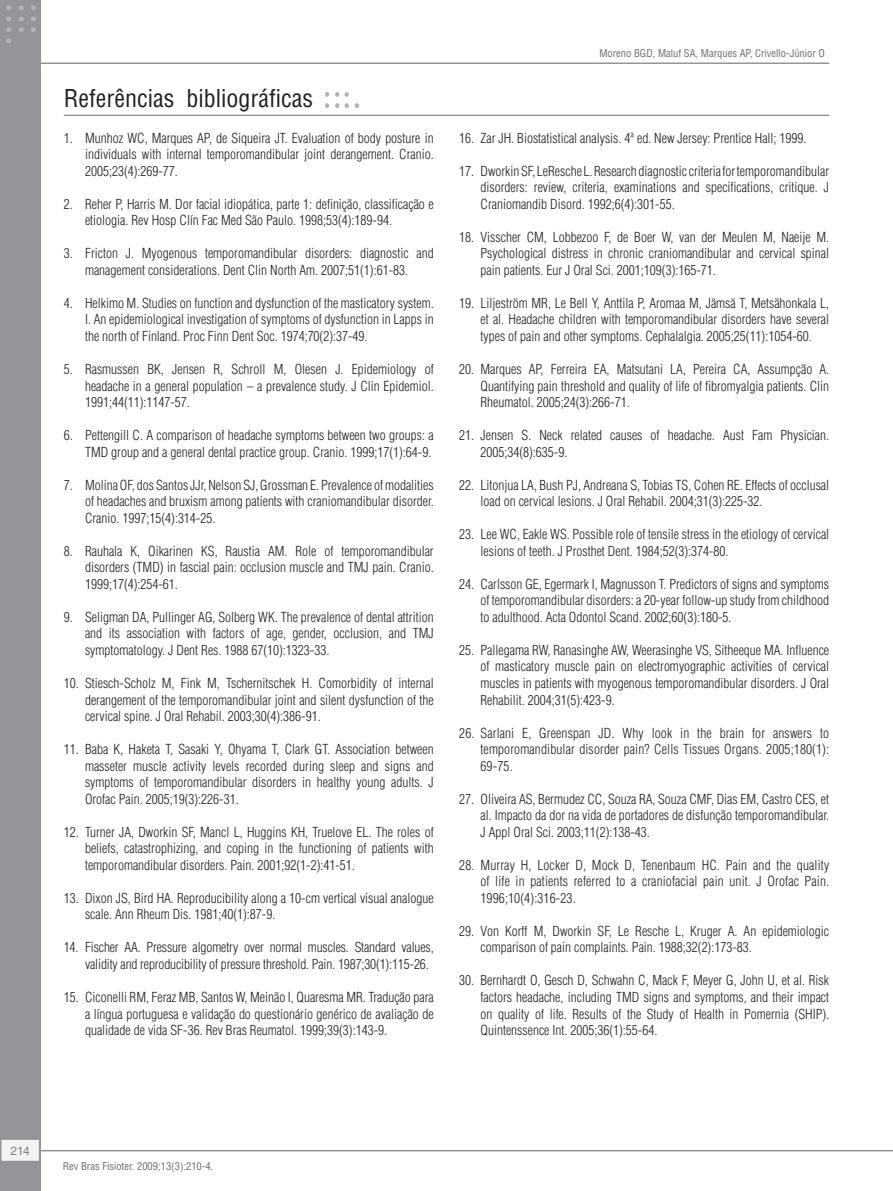
<style>
.page{position:relative;width:893px;height:1191px;background:#fff}
.page>*{position:absolute;margin:0;border:0;box-sizing:border-box;transform-origin:0 0}
.z05_3_referencias-ti{font:condensed 24px "Helvetica LT Std";color:#231f20}
.z05_4_referencias{font:300 condensed 13.5px/16.5px "Helvetica LT Std";color:#231f20;text-align:justify}
.t1{font:12px "Helvetica LT Std";color:#808285}
.t2{font:condensed 10.5px "Helvetica LT Std";color:#6c6d70}
</style>
<div class="page">
<hr style="left:14px;top:1150px;width:879px;height:1px;background:#939598">
<hr style="left:13px;top:62px;width:816px;height:2px;background:#939598">
<div style="left:0;top:0;width:40px;height:1191px;background:#939598"></div>
<div style="left:1px;top:1139px;width:39px;height:22px;background:#f2f3f4"></div>
<div style="left:0;top:1138px;width:40px;height:24px;border:2px solid #939598"></div>
<svg style="left:6px;top:39px;width:5px;height:4px"></svg>
<svg style="left:6px;top:27px;width:5px;height:5px"></svg>
<svg style="left:6px;top:17px;width:5px;height:4px"></svg>
<svg style="left:6px;top:5px;width:5px;height:5px"></svg>
<svg style="left:19px;top:27px;width:5px;height:5px"></svg>
<svg style="left:19px;top:17px;width:5px;height:4px"></svg>
<svg style="left:19px;top:5px;width:5px;height:5px"></svg>
<svg style="left:31px;top:27px;width:5px;height:5px"></svg>
<svg style="left:31px;top:17px;width:5px;height:4px"></svg>
<svg style="left:31px;top:5px;width:5px;height:5px"></svg>
<hr style="left:64px;top:115px;width:765px;height:1px;background:#6c6d70">
<svg style="left:355px;top:103px;width:4px;height:5px"></svg>
<svg style="left:345px;top:103px;width:4px;height:5px"></svg>
<svg style="left:335px;top:103px;width:4px;height:5px"></svg>
<svg style="left:325px;top:103px;width:4px;height:5px"></svg>
<svg style="left:345px;top:92px;width:4px;height:5px"></svg>
<svg style="left:335px;top:92px;width:4px;height:5px"></svg>
<svg style="left:325px;top:92px;width:4px;height:5px"></svg>
<p class="z05_3_referencias-ti" style="left:64px;top:83px;width:251px">Referências bibliográficas</p>
<p class="z05_4_referencias" style="left:85px;top:129px;width:350px;text-indent:-21px">1. Munhoz WC, Marques AP, de Siqueira JT. Evaluation of body posture in individuals with internal temporomandibular joint derangement. Cranio.<br>2005;23(4):269-77.</p>
<p class="z05_4_referencias" style="left:85px;top:195px;width:350px;text-indent:-21px">2. Reher P, Harris M. Dor facial idiopática, parte 1: definição, classificação e etiologia. Rev Hosp Clín Fac Med São Paulo. 1998;53(4):189-94.</p>
<p class="z05_4_referencias" style="left:64px;top:245px;width:371px;text-align:center">3. Fricton J. Myogenous temporomandibular disorders: diagnostic and management considerations. Dent Clin North Am. 2007;51(1):61-83.</p>
<p class="z05_4_referencias" style="left:85px;top:295px;width:350px;text-indent:-21px">4. Helkimo M. Studies on function and dysfunction of the masticatory system.<br>I. An epidemiological investigation of symptoms of dysfunction in Lapps in the north of Finland. Proc Finn Dent Soc. 1974;70(2):37-49.</p>
<p class="z05_4_referencias" style="left:85px;top:361px;width:350px;text-indent:-21px">5. Rasmussen BK, Jensen R, Schroll M, Olesen J. Epidemiology of headache in a general population – a prevalence study. J Clin Epidemiol.<br>1991;44(11):1147-57.</p>
<p class="z05_4_referencias" style="left:64px;top:427px;width:371px;text-align:right">6. Pettengill C. A comparison of headache symptoms between two groups: a<br>TMD group and a general dental practice group. Cranio. 1999;17(1):64-9.</p>
<p class="z05_4_referencias" style="left:85px;top:476px;width:350px;text-indent:-21px">7. Molina OF, dos Santos JJr, Nelson SJ, Grossman E. Prevalence of modalities of headaches and bruxism among patients with craniomandibular disorder.<br>Cranio. 1997;15(4):314-25.</p>
<p class="z05_4_referencias" style="left:85px;top:542px;width:350px;text-indent:-21px">8. Rauhala K, Oikarinen KS, Raustia AM. Role of temporomandibular disorders (TMD) in fascial pain: occlusion muscle and TMJ pain. Cranio.<br>1999;17(4):254-61.</p>
<p class="z05_4_referencias" style="left:85px;top:608px;width:350px;text-indent:-21px">9. Seligman DA, Pullinger AG, Solberg WK. The prevalence of dental attrition and its association with factors of age, gender, occlusion, and TMJ symptomatology. J Dent Res. 1988 67(10):1323-33.</p>
<p class="z05_4_referencias" style="left:85px;top:674px;width:350px;text-indent:-21px">10. Stiesch-Scholz M, Fink M, Tschernitschek H. Comorbidity of internal derangement of the temporomandibular joint and silent dysfunction of the cervical spine. J Oral Rehabil. 2003;30(4):386-91.</p>
<p class="z05_4_referencias" style="left:85px;top:741px;width:350px;text-indent:-21px">11. Baba K, Haketa T, Sasaki Y, Ohyama T, Clark GT. Association between masseter muscle activity levels recorded during sleep and signs and symptoms of temporomandibular disorders in healthy young adults. J Orofac Pain. 2005;19(3):226-31.</p>
<p class="z05_4_referencias" style="left:85px;top:823px;width:350px;text-indent:-21px">12. Turner JA, Dworkin SF, Mancl L, Huggins KH, Truelove EL. The roles of beliefs, catastrophizing, and coping in the functioning of patients with temporomandibular disorders. Pain. 2001;92(1-2):41-51.</p>
<p class="z05_4_referencias" style="left:85px;top:889px;width:350px;text-indent:-21px">13. Dixon JS, Bird HA. Reproducibility along a 10-cm vertical visual analogue scale. Ann Rheum Dis. 1981;40(1):87-9.</p>
<p class="z05_4_referencias" style="left:85px;top:939px;width:350px;text-indent:-21px">14. Fischer AA. Pressure algometry over normal muscles. Standard values, validity and reproducibility of pressure threshold. Pain. 1987;30(1):115-26.</p>
<p class="z05_4_referencias" style="left:85px;top:988px;width:350px;text-indent:-21px">15. Ciconelli RM, Feraz MB, Santos W, Meinão I, Quaresma MR. Tradução para a língua portuguesa e validação do questionário genérico de avaliação de qualidade de vida SF-36. Rev Bras Reumatol. 1999;39(3):143-9.</p>
<p class="t2" style="left:599px;top:46px;width:227px">Moreno BGD, Maluf SA, Marques AP, Crivello-Júnior O</p>
<p class="z05_4_referencias" style="left:459px;top:129px;width:349px">16. Zar JH. Biostatistical analysis. 4ª ed. New Jersey: Prentice Hall; 1999.</p>
<p class="z05_4_referencias" style="left:480px;top:162px;width:350px;text-indent:-21px">17. Dworkin SF, LeResche L. Research diagnostic criteria for temporomandibular disorders: review, criteria, examinations and specifications, critique. J Craniomandib Disord. 1992;6(4):301-55.</p>
<p class="z05_4_referencias" style="left:480px;top:228px;width:350px;text-indent:-21px">18. Visscher CM, Lobbezoo F, de Boer W, van der Meulen M, Naeije M.<br>Psychological distress in chronic craniomandibular and cervical spinal pain patients. Eur J Oral Sci. 2001;109(3):165-71.</p>
<p class="z05_4_referencias" style="left:480px;top:295px;width:350px;text-indent:-21px">19. Liljeström MR, Le Bell Y, Anttila P, Aromaa M, Jämsä T, Metsähonkala L, et al. Headache children with temporomandibular disorders have several types of pain and other symptoms. Cephalalgia. 2005;25(11):1054-60.</p>
<p class="z05_4_referencias" style="left:480px;top:361px;width:350px;text-indent:-21px">20. Marques AP, Ferreira EA, Matsutani LA, Pereira CA, Assumpção A.<br>Quantifying pain threshold and quality of life of fibromyalgia patients. Clin Rheumatol. 2005;24(3):266-71.</p>
<p class="z05_4_referencias" style="left:480px;top:427px;width:350px;text-indent:-21px">21. Jensen S. Neck related causes of headache. Aust Fam Physician.<br>2005;34(8):635-9.</p>
<p class="z05_4_referencias" style="left:480px;top:476px;width:350px;text-indent:-21px">22. Litonjua LA, Bush PJ, Andreana S, Tobias TS, Cohen RE. Effects of occlusal load on cervical lesions. J Oral Rehabil. 2004;31(3):225-32.</p>
<p class="z05_4_referencias" style="left:480px;top:526px;width:350px;text-indent:-21px">23. Lee WC, Eakle WS. Possible role of tensile stress in the etiology of cervical lesions of teeth. J Prosthet Dent. 1984;52(3):374-80.</p>
<p class="z05_4_referencias" style="left:480px;top:575px;width:350px;text-indent:-21px">24. Carlsson GE, Egermark I, Magnusson T. Predictors of signs and symptoms of temporomandibular disorders: a 20-year follow-up study from childhood to adulthood. Acta Odontol Scand. 2002;60(3):180-5.</p>
<p class="z05_4_referencias" style="left:480px;top:641px;width:350px;text-indent:-21px">25. Pallegama RW, Ranasinghe AW, Weerasinghe VS, Sitheeque MA. Influence of masticatory muscle pain on electromyographic activities of cervical muscles in patients with myogenous temporomandibular disorders. J Oral Rehabilit. 2004;31(5):423-9.</p>
<p class="z05_4_referencias" style="left:480px;top:724px;width:350px;text-indent:-21px">26. Sarlani E, Greenspan JD. Why look in the brain for answers to temporomandibular disorder pain? Cells Tissues Organs. 2005;180(1):<br>69-75.</p>
<p class="z05_4_referencias" style="left:480px;top:790px;width:350px;text-indent:-21px">27. Oliveira AS, Bermudez CC, Souza RA, Souza CMF, Dias EM, Castro CES, et al. Impacto da dor na vida de portadores de disfunção temporomandibular.<br>J Appl Oral Sci. 2003;11(2):138-43.</p>
<p class="z05_4_referencias" style="left:480px;top:856px;width:350px;text-indent:-21px">28. Murray H, Locker D, Mock D, Tenenbaum HC. Pain and the quality of life in patients referred to a craniofacial pain unit. J Orofac Pain.<br>1996;10(4):316-23.</p>
<p class="z05_4_referencias" style="left:480px;top:922px;width:350px;text-indent:-21px">29. Von Korff M, Dworkin SF, Le Resche L, Kruger A. An epidemiologic comparison of pain complaints. Pain. 1988;32(2):173-83.</p>
<p class="z05_4_referencias" style="left:480px;top:972px;width:350px;text-indent:-21px">30. Bernhardt O, Gesch D, Schwahn C, Mack F, Meyer G, John U, et al. Risk factors headache, including TMD signs and symptoms, and their impact on quality of life. Results of the Study of Health in Pomernia (SHIP).<br>Quintenssence Int. 2005;36(1):55-64.</p>
<p class="t1" style="left:10px;top:1143px;width:21px">214</p>
<p class="t2" style="left:63px;top:1160px;width:152px">Rev Bras Fisioter. 2009;13(3):210-4.</p>
</div>
